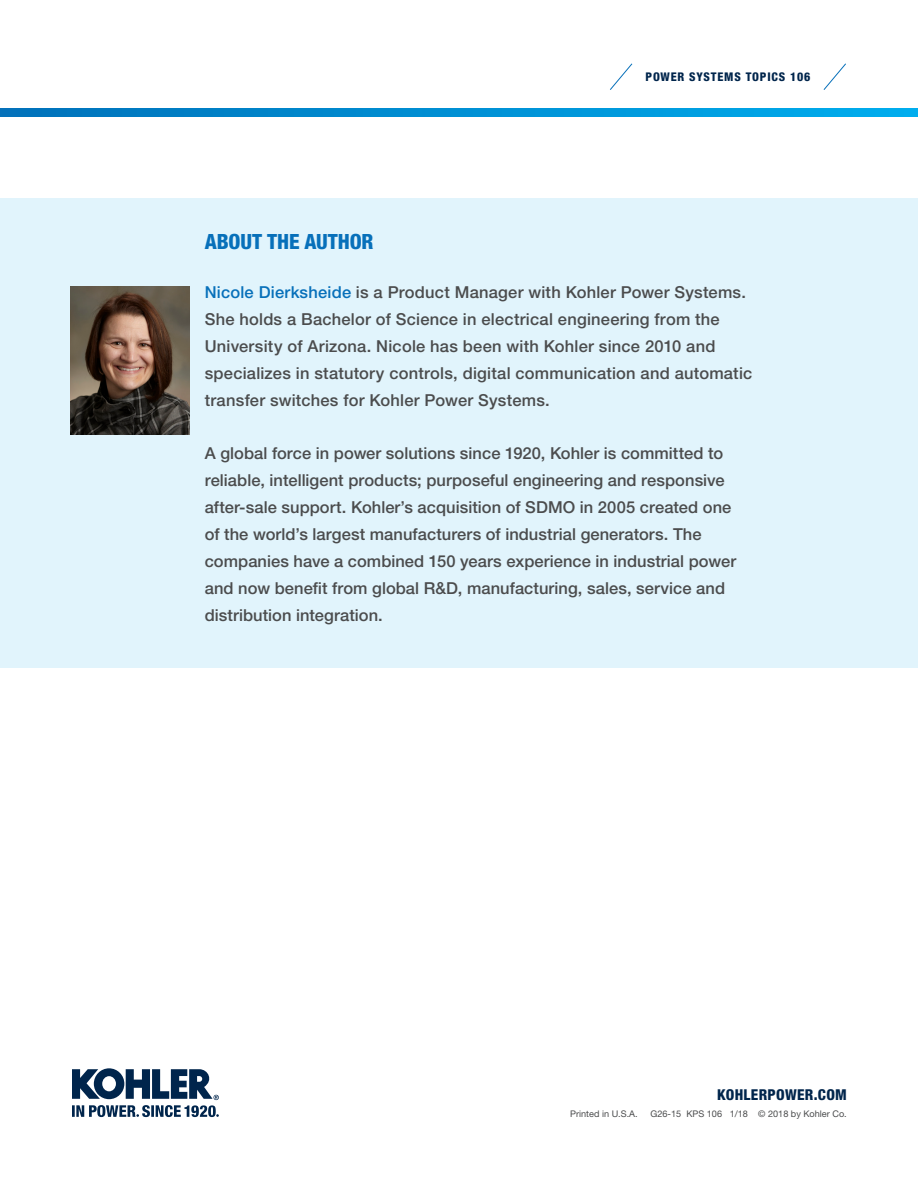
<style>
.page{position:relative;width:918px;height:1188px;background:#fff}
.page>*{position:absolute;margin:0;border:0;box-sizing:border-box;transform-origin:0 0}
.Subhead{font:800 condensed 21px "Helvetica Neue LT Pro";letter-spacing:-.01em;color:#0770ba}
.Opening_Body_Copy{font:500 16.5px/27px "Helvetica Neue LT Pro";letter-spacing:.005em;color:#4b4c4d}
.t1{font:800 condensed 15px "Helvetica Neue LT Pro";letter-spacing:.02em;color:#00254c}
.t2{font:800 condensed 12px "Helvetica Neue LT Pro";letter-spacing:.07em;color:#00254c}
.t3{font:9.15px "Helvetica Neue LT Pro";color:#4b4c4d}
.s1{color:#0770ba}
</style>
<div class="page">
<div style="left:0;top:198px;width:918px;height:469px;background:#e1f4fc"></div>
<img style="left:70px;top:286px;width:119px;height:149px">
<svg style="left:610px;top:63px;width:23px;height:27px"></svg>
<svg style="left:823px;top:63px;width:23px;height:27px"></svg>
<svg style="left:0;top:108px;width:918px;height:9px;background:#008fd3"></svg>
<svg style="left:72px;top:1068px;width:147px;height:49px"></svg>
<p class="Subhead" style="left:205px;top:229px;width:170px">ABOUT THE AUTHOR</p>
<p class="t2" style="left:646px;top:69px;width:166px">POWER SYSTEMS TOPICS 106</p>
<p class="Opening_Body_Copy" style="left:205px;top:278px;width:549px"><span class="s1">Nicole Dierksheide</span> is a Product Manager with Kohler Power Systems.<br>She holds a Bachelor of Science in electrical engineering from the University of Arizona. Nicole has been with Kohler since 2010 and specializes in statutory controls, digital communication and automatic transfer switches for Kohler Power Systems.</p>
<p class="Opening_Body_Copy" style="left:205px;top:440px;width:533px">A global force in power solutions since 1920, Kohler is committed to reliable, intelligent products; purposeful engineering and responsive after-sale support. Kohler’s acquisition of SDMO in 2005 created one of the world’s largest manufacturers of industrial generators. The companies have a combined 150 years experience in industrial power and now benefit from global R&amp;D, manufacturing, sales, service and distribution integration.</p>
<p class="t1" style="left:717px;top:1086px;width:131px">KOHLERPOWER.COM</p>
<p class="t3" style="left:570px;top:1108px;width:69px">Printed in U.S.A.</p>
<p class="t3" style="left:650px;top:1108px;width:198px">G26-15 KPS 106 1/18 © 2018 by Kohler Co.</p>
</div>
